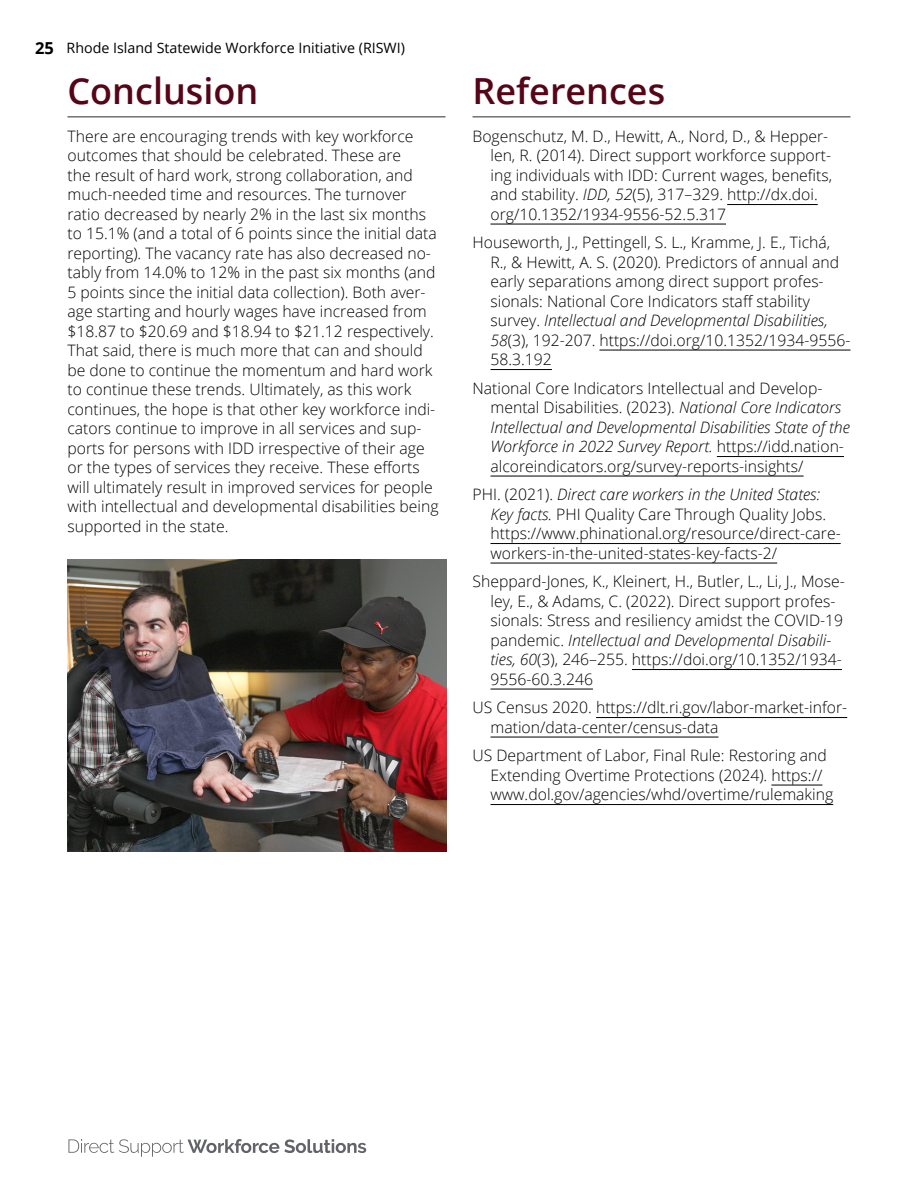
<style>
.page{position:relative;width:918px;height:1188px;background:#fff}
.page>*{position:absolute;margin:0;border:0;box-sizing:border-box;transform-origin:0 0}
.Heading_2{font:600 36px "Open Sans";color:#550517}
.References{font:300 15.75px/19.5px "Open Sans";color:#000}
.t1{font:14.25px "Open Sans";color:#000}
.s1{font-weight:700;font-size:16.5px}
.s2{font-style:italic}
</style>
<div class="page">
<svg style="left:68px;top:1139px;width:298px;height:18px"></svg>
<hr style="left:68px;top:116px;width:378px;height:2px;background:#717073">
<img style="left:68px;top:560px;width:378px;height:291px">
<hr style="left:472px;top:116px;width:378px;height:2px;background:#717073">
<hr style="left:727px;top:204px;width:91px;height:1px;background:#000">
<hr style="left:490px;top:224px;width:236px;height:1px;background:#000">
<hr style="left:599px;top:350px;width:252px;height:1px;background:#000">
<hr style="left:490px;top:369px;width:62px;height:1px;background:#000">
<hr style="left:717px;top:456px;width:127px;height:1px;background:#000">
<hr style="left:490px;top:476px;width:314px;height:1px;background:#000">
<hr style="left:490px;top:543px;width:351px;height:1px;background:#000">
<hr style="left:490px;top:563px;width:287px;height:1px;background:#000">
<hr style="left:632px;top:669px;width:210px;height:1px;background:#000">
<hr style="left:490px;top:689px;width:103px;height:1px;background:#000">
<hr style="left:596px;top:717px;width:251px;height:1px;background:#000">
<hr style="left:490px;top:737px;width:228px;height:1px;background:#000">
<hr style="left:771px;top:785px;width:51px;height:1px;background:#000">
<hr style="left:490px;top:804px;width:343px;height:1px;background:#000">
<p class="t1" style="left:35px;top:38px;width:371px"><span class="s1">25</span> Rhode Island Statewide Workforce Initiative (RISWI)</p>
<h2 class="Heading_2" style="left:68px;top:66px;width:192px">Conclusion</h2>
<p class="References" style="left:68px;top:126px;width:373px">There are encouraging trends with key workforce outcomes that should be celebrated. These are<br>the result of hard work, strong collaboration, and much-needed time and resources. The turnover ratio decreased by nearly 2% in the last six months to 15.1% (and a total of 6 points since the initial data reporting). The vacancy rate has also decreased no&shy;tably from 14.0% to 12% in the past six months (and 5 points since the initial data collection). Both aver&shy;age starting and hourly wages have increased from $18.87 to $20.69 and $18.94 to $21.12 respectively.<br>That said, there is much more that can and should be done to continue the momentum and hard work to continue these trends. Ultimately, as this work continues, the hope is that other key workforce indi&shy;cators continue to improve in all services and sup&shy;ports for persons with IDD irrespective of their age or the types of services they receive. These efforts will ultimately result in improved services for people with intellectual and developmental disabilities being supported in the state.</p>
<h2 class="Heading_2" style="left:472px;top:66px;width:194px">References</h2>
<p class="References" style="left:490px;top:126px;width:343px;text-indent:-18px">Bogenschutz, M. D., Hewitt, A., Nord, D., &amp; Hepper&shy;len, R. (2014). Direct support workforce support&shy;ing individuals with IDD: Current wages, benefits, and stability. <span class="s2">IDD, 52</span>(5), 317–329. http://dx.doi. org/10.1352/1934-9556-52.5.317</p>
<p class="References" style="left:490px;top:232px;width:362px;text-indent:-18px">Houseworth, J., Pettingell, S. L., Kramme, J. E., Tichá, R., &amp; Hewitt, A. S. (2020). Predictors of annual and early separations among direct support profes&shy;sionals: National Core Indicators staff stability survey. <span class="s2">Intellectual and Developmental Disabilities, 58</span>(3), 192-207. https://doi.org/10.1352/1934-9556- 58.3.192</p>
<p class="References" style="left:490px;top:378px;width:361px;text-indent:-18px">National Core Indicators Intellectual and Develop&shy;mental Disabilities. (2023). <span class="s2">National Core Indicators Intellectual and Developmental Disabilities State of the Workforce in 2022 Survey Report.</span> https://idd.nation&shy;alcoreindicators.org/survey-reports-insights/</p>
<p class="References" style="left:490px;top:484px;width:352px;text-indent:-18px">PHI. (2021). <span class="s2">Direct care workers in the United States:<br>Key facts.</span> PHI Quality Care Through Quality Jobs. https://www.phinational.org/resource/direct-care&shy;workers-in-the-united-states-key-facts-2/</p>
<p class="References" style="left:490px;top:571px;width:356px;text-indent:-18px">Sheppard-Jones, K., Kleinert, H., Butler, L., Li, J., Mose&shy;ley, E., &amp; Adams, C. (2022). Direct support profes&shy;sionals: Stress and resiliency amidst the COVID-19 pandemic. <span class="s2">Intellectual and Developmental Disabili&shy;ties, 60</span>(3), 246–255. https://doi.org/10.1352/1934- 9556-60.3.246</p>
<p class="References" style="left:490px;top:697px;width:358px;text-indent:-18px">US Census 2020. https://dlt.ri.gov/labor-market-infor&shy;mation/data-center/census-data</p>
<p class="References" style="left:490px;top:745px;width:344px;text-indent:-18px">US Department of Labor, Final Rule: Restoring and<br>Extending Overtime Protections (2024). https:// www.dol.gov/agencies/whd/overtime/rulemaking</p>
</div>
